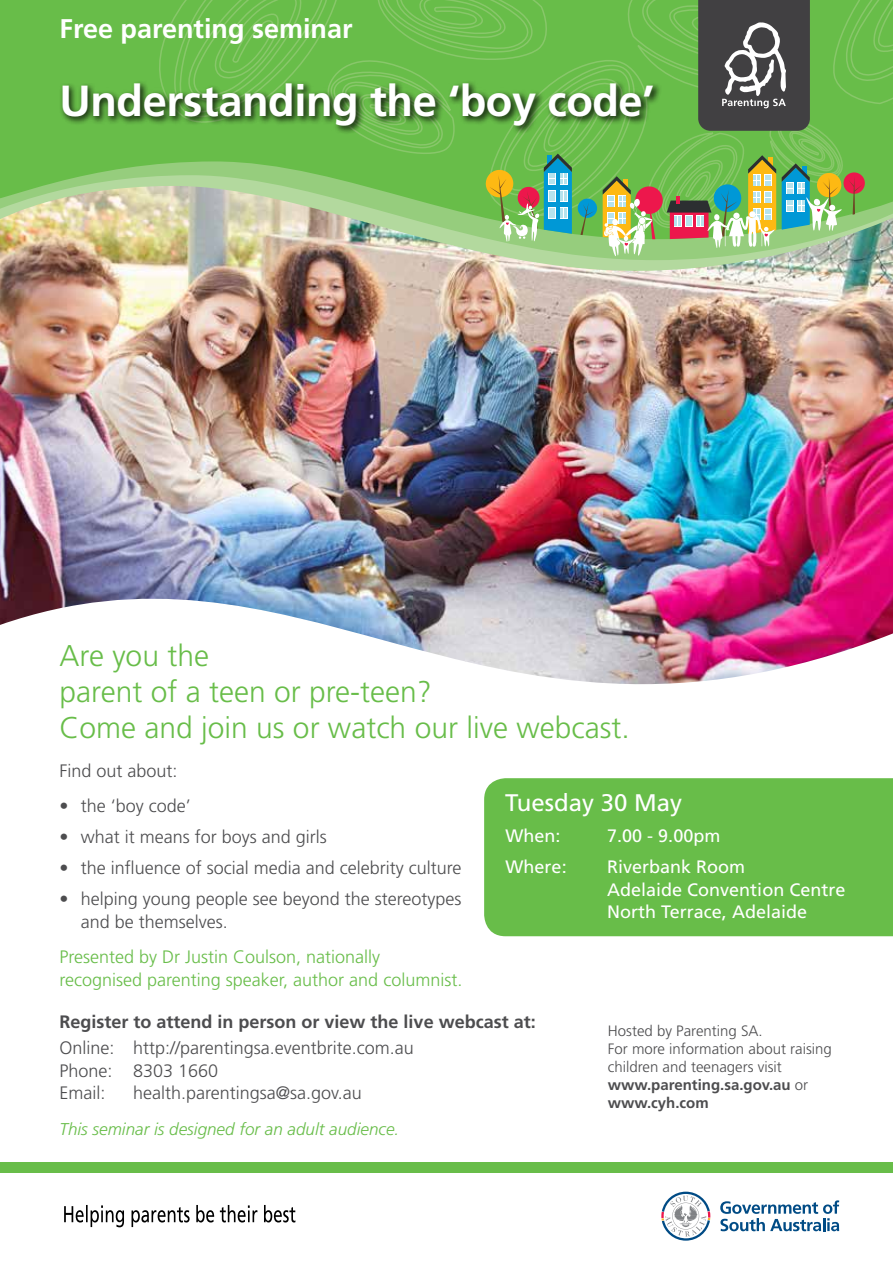
<style>
.page{position:relative;width:893px;height:1263px;background:#fff}
.page>*{position:absolute;margin:0;border:0;box-sizing:border-box;transform-origin:0 0}
.t1{font:700 43.5px "Frutiger LT Std";letter-spacing:-.01em;color:#fff}
.t2{font:300 30px/36px "Frutiger LT";color:#68bd49}
.t3{font:700 27px "Frutiger LT";color:#fff}
.t4{font:24px "Frutiger LT";color:#fff}
.t5{font:300 18px/22.5px "Frutiger LT Std";color:#4d4d4f}
.t6{font:300 18px/22.5px "Frutiger LT Std";color:#68bd49}
.t7{font:18px/22.5px "Frutiger LT";color:#fff}
.t8{font:700 18px "Frutiger LT";color:#4d4d4f}
.t9{font:italic 300 17.1px "Frutiger";color:#68bd49}
.t10{font:300 15px/18px "Frutiger LT";color:#4d4d4f}
.s1{font-weight:700}
</style>
<div class="page">
<img style="left:0;top:271px;width:893px;height:414px">
<img style="left:0;top:260px;width:893px;height:11px">
<img style="left:0;top:239px;width:893px;height:21px">
<svg style="left:0;top:0;width:134px;height:239px;background:#85c360"></svg>
<svg style="left:134px;top:0;width:759px;height:256px;background:#7eb464"></svg>
<div style="left:0;top:1163px;width:893px;height:10px;background:#68bd49"></div>
<div style="left:484px;top:778px;width:409px;height:158px;background:#68bd49"></div>
<svg style="left:720px;top:1200px;width:119px;height:31px"></svg>
<svg style="left:661px;top:1192px;width:49px;height:48px"></svg>
<svg style="left:64px;top:1205px;width:231px;height:22px"></svg>
<div style="left:59px;top:80px;width:603px;height:55px;background:#000;opacity:.75"></div>
<h3 class="t3" style="left:60px;top:13px;width:295px">Free parenting seminar</h3>
<h1 class="t1" style="left:60px;top:75px;width:596px">Understanding the ‘boy code’</h1>
<h2 class="t2" style="left:60px;top:638px;width:572px">Are you the<br>parent of a teen or pre-teen?<br>Come and join us or watch our live webcast.</h2>
<p class="t5" style="left:60px;top:760px;width:120px">Find out about:</p>
<p class="t5" style="left:60px;top:795px;width:133px">• the ‘boy code’</p>
<p class="t5" style="left:60px;top:826px;width:269px">• what it means for boys and girls</p>
<p class="t5" style="left:60px;top:857px;width:403px">• the influence of social media and celebrity culture</p>
<p class="t5" style="left:81px;top:888px;width:382px;text-indent:-21px">• helping young people see beyond the stereotypes and be themselves.</p>
<p class="t6" style="left:60px;top:946px;width:404px">Presented by Dr Justin Coulson, nationally recognised parenting speaker, author and columnist.</p>
<h3 class="t4" style="left:505px;top:789px;width:178px">Tuesday 30 May</h3>
<p class="t7" style="left:506px;top:825px;width:57px">When:</p>
<p class="t7" style="left:607px;top:825px;width:115px">7.00 - 9.00pm</p>
<p class="t7" style="left:506px;top:856px;width:63px">Where:</p>
<p class="t7" style="left:607px;top:856px;width:240px">Riverbank Room<br>Adelaide Convention Centre<br>North Terrace, Adelaide</p>
<p class="t8" style="left:60px;top:1011px;width:478px">Register to attend in person or view the live webcast at:</p>
<p class="t5" style="left:60px;top:1037px;width:356px">Online: http://parentingsa.eventbrite.com.au<br>Phone: 8303 1660<br>Email:</p>
<p class="t5" style="left:133px;top:1082px;width:230px">health.parentingsa@sa.gov.au</p>
<p class="t9" style="left:60px;top:1120px;width:341px">This seminar is designed for an adult audience.</p>
<p class="t10" style="left:608px;top:1022px;width:225px">Hosted by Parenting SA.<br>For more information about raising children and teenagers visit <span class="s1">www.parenting.sa.gov.au</span> or <span class="s1">www.cyh.com</span></p>
</div>
